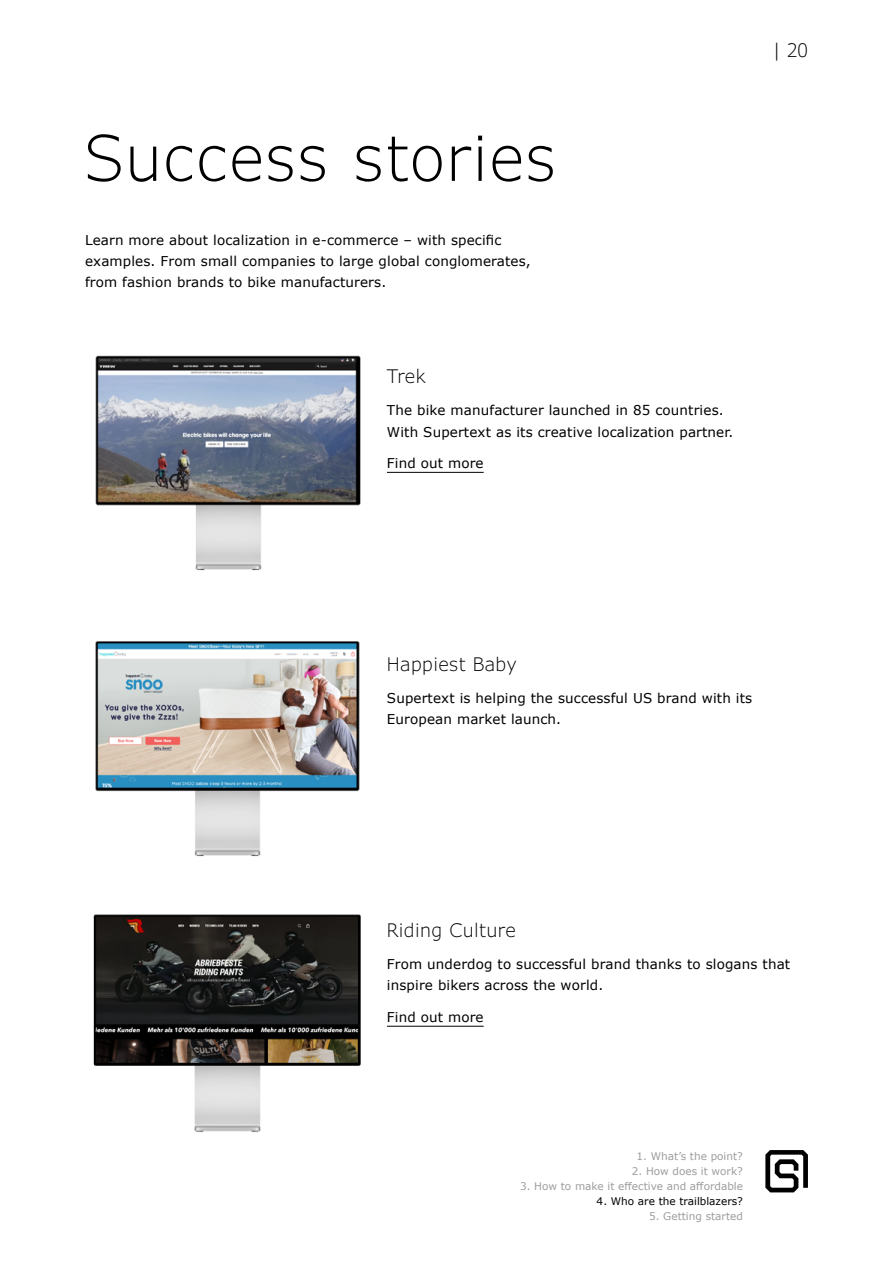
<style>
.page{position:relative;width:893px;height:1263px;background:#fff}
.page>*{position:absolute;margin:0;border:0;box-sizing:border-box;transform-origin:0 0}
.t1{font:300 63px "Verdana Pro";letter-spacing:.02em;color:#000}
.t2{font:300 18.75px "Verdana Pro";letter-spacing:.02em;color:#000}
.t3{font:13.5px/21.3px "Verdana";letter-spacing:.01em;color:#000}
.t4{font:10.5px "Verdana";color:#9d9d9c}
.t5{font:10.5px "Verdana";color:#000}
</style>
<div class="page">
<svg style="left:765px;top:1150px;width:43px;height:42px"></svg>
<hr style="left:387px;top:472px;width:97px;height:1px;background:#000">
<hr style="left:387px;top:1026px;width:97px;height:1px;background:#000">
<img style="left:95px;top:641px;width:265px;height:216px">
<img style="left:95px;top:355px;width:266px;height:216px">
<img style="left:93px;top:914px;width:268px;height:219px">
<h1 class="t1" style="left:85px;top:118px;width:473px">Success stories</h1>
<p class="t3" style="left:85px;top:229px;width:447px">Learn more about localization in e-commerce – with specific examples. From small companies to large global conglomerates, from fashion brands to bike manufacturers.</p>
<h2 class="t2" style="left:387px;top:364px;width:40px">Trek</h2>
<p class="t3" style="left:387px;top:399px;width:348px">The bike manufacturer launched in 85 countries.<br>With Supertext as its creative localization partner.</p>
<p class="t3" style="left:387px;top:453px;width:98px">Find out more</p>
<h2 class="t2" style="left:773px;top:38px;width:36px">| 20</h2>
<h2 class="t2" style="left:387px;top:652px;width:132px">Happiest Baby</h2>
<p class="t3" style="left:387px;top:687px;width:367px">Supertext is helping the successful US brand with its<br>European market launch.</p>
<h2 class="t2" style="left:387px;top:918px;width:130px">Riding Culture</h2>
<p class="t3" style="left:387px;top:953px;width:405px">From underdog to successful brand thanks to slogans that inspire bikers across the world.</p>
<p class="t3" style="left:387px;top:1007px;width:98px">Find out more</p>
<p class="t4" style="left:637px;top:1149px;width:108px">1. What’s the point?</p>
<p class="t4" style="left:632px;top:1164px;width:113px">2. How does it work?</p>
<p class="t4" style="left:520px;top:1179px;width:224px">3. How to make it effective and affordable</p>
<p class="t5" style="left:597px;top:1194px;width:148px">4. Who are the trailblazers?</p>
<p class="t4" style="left:649px;top:1209px;width:95px">5. Getting started</p>
</div>
